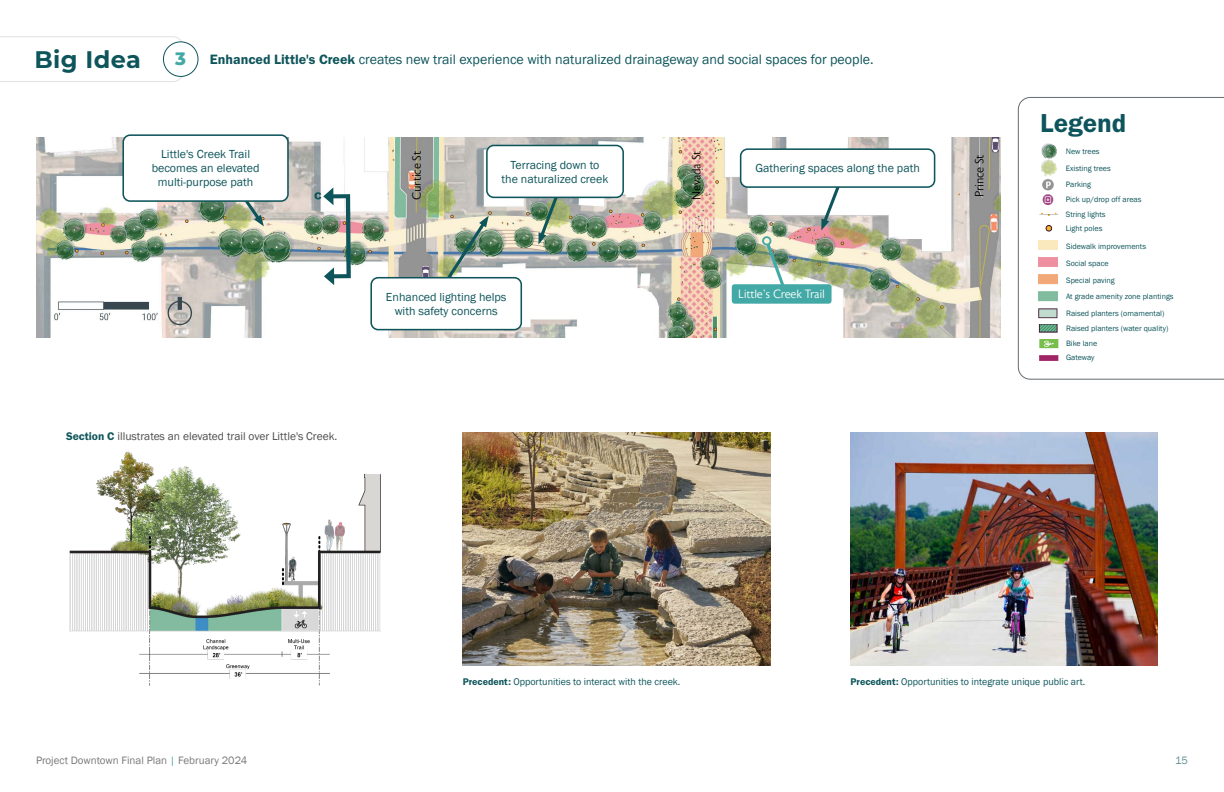
<style>
.page{position:relative;width:1224px;height:792px;background:#fff}
.page>*{position:absolute;margin:0;border:0;box-sizing:border-box;transform-origin:0 0}
.t1{font:26.9px "Franklin Gothic URW Dem";color:#0d545c}
.t2{font:700 24px "Montserrat";letter-spacing:.02em;color:#0e555b}
.t3{font:800 18px "Montserrat";color:#43a9a6}
.t4{font:14px "Franklin Gothic";color:#0e555b}
.t5{font:12px/14px "Franklin Gothic";color:#0e555b;text-align:center}
.t6{font:300 12px "Astoria Sans";letter-spacing:-.02em;color:#000}
.t7{font:300 12px "Astoria Sans";letter-spacing:-.02em;color:#fff}
.t8{font:11.5px "Franklin Gothic";color:#4d4d4f}
.t9{font:11px "Franklin Gothic";color:#77787b}
.t10{font:11px "Franklin Gothic";color:#629194}
.t11{font:10px "Franklin Gothic";color:#0e555b}
.t12{font:8px/14.5px "Franklin Gothic";color:#0e555b}
.s1{font-family:"Franklin Gothic URW Dem"}
.s2{font-family:"Franklin Gothic URW Dem";color:#0e555b}
.s3{color:#43a9a6}
</style>
<div class="page">
<img style="left:463px;top:432px;width:307px;height:234px">
<img style="left:851px;top:432px;width:307px;height:234px">
<svg style="left:0;top:36px;width:182px;height:46px"></svg>
<div style="left:163px;top:42px;width:35px;height:34px;background:#fff;border-radius:50%"></div>
<div style="left:163px;top:41px;width:36px;height:36px;border:1px solid #0e555b;border-radius:50%"></div>
<img style="left:69px;top:450px;width:312px;height:236px">
<svg style="left:1018px;top:97px;width:206px;height:283px"></svg>
<img style="left:1038px;top:209px;width:21px;height:11px">
<img style="left:1040px;top:143px;width:17px;height:34px">
<img style="left:1038px;top:309px;width:20px;height:10px">
<img style="left:1042px;top:178px;width:14px;height:29px">
<img style="left:1039px;top:324px;width:19px;height:10px">
<img style="left:1038px;top:338px;width:21px;height:12px">
<img style="left:1038px;top:223px;width:21px;height:11px">
<img style="left:1038px;top:354px;width:21px;height:9px">
<img style="left:1039px;top:240px;width:19px;height:64px">
<img style="left:36px;top:137px;width:964px;height:201px">
<svg style="left:764px;top:240px;width:23px;height:44px"></svg>
<div style="left:762px;top:236px;width:9px;height:10px;border:2px solid #43a9a6;border-radius:50%"></div>
<svg style="left:227px;top:202px;width:37px;height:24px"></svg>
<svg style="left:537px;top:198px;width:27px;height:46px"></svg>
<img style="left:430px;top:216px;width:59px;height:61px">
<svg style="left:820px;top:188px;width:24px;height:42px"></svg>
<svg style="left:315px;top:187px;width:36px;height:98px"></svg>
<div style="left:123px;top:135px;width:165px;height:66px;background:#fff;border-radius:7px"></div>
<div style="left:122px;top:134px;width:167px;height:68px;border:2px solid #0e555b;border-radius:7px"></div>
<div style="left:487px;top:145px;width:136px;height:52px;background:#fff;border-radius:7px"></div>
<div style="left:486px;top:145px;width:138px;height:53px;border:2px solid #0e555b;border-radius:7px"></div>
<div style="left:371px;top:278px;width:150px;height:52px;background:#fff;border-radius:7px"></div>
<div style="left:370px;top:277px;width:152px;height:53px;border:2px solid #0e555b;border-radius:7px"></div>
<div style="left:741px;top:149px;width:194px;height:38px;background:#fff;border-radius:7px"></div>
<div style="left:740px;top:148px;width:195px;height:40px;border:2px solid #0e555b;border-radius:7px"></div>
<div style="left:732px;top:284px;width:100px;height:20px;background:#43a9a6;border-radius:3px"></div>
<h2 class="t2" style="left:34px;top:42px;width:108px">Big Idea</h2>
<h3 class="t3" style="left:175px;top:46px;width:12px">3</h3>
<h3 class="t4" style="left:210px;top:51px;width:665px"><span class="s1">Enhanced Little's Creek</span> creates new trail experience with naturalized drainageway and social spaces for people.</h3>
<h1 class="t1" style="left:1040px;top:106px;width:88px">Legend</h1>
<h3 class="t5" style="left:152px;top:148px;width:109px">Little's Creek Trail becomes an elevated multi-purpose path</h3>
<h3 class="t5" style="left:502px;top:158px;width:108px">Terracing down to the naturalized creek</h3>
<h3 class="t6" style="left:410px;top:200px;width:50px;rotate:-90deg">Curtice St</h3>
<h3 class="t6" style="left:690px;top:200px;width:51px;rotate:-90deg">Nevada St</h3>
<h3 class="t6" style="left:973px;top:197px;width:44px;rotate:-90deg">Prince St</h3>
<h3 class="t5" style="left:755px;top:162px;width:166px">Gathering spaces along the path</h3>
<p class="t12" style="left:1066px;top:144px;width:35px">New trees</p>
<p class="t12" style="left:1066px;top:161px;width:47px">Existing trees</p>
<p class="t12" style="left:1066px;top:178px;width:27px">Parking</p>
<p class="t12" style="left:1066px;top:193px;width:77px">Pick up/drop off areas</p>
<p class="t12" style="left:1066px;top:207px;width:41px">String lights</p>
<p class="t12" style="left:1066px;top:221px;width:38px">Light poles</p>
<h3 class="t5" style="left:386px;top:290px;width:122px">Enhanced lighting helps with safety concerns</h3>
<h3 class="t7" style="left:738px;top:288px;width:88px">Little's Creek Trail</h3>
<p class="t12" style="left:1066px;top:239px;width:81px">Sidewalk improvements</p>
<p class="t12" style="left:1066px;top:273px;width:50px">Special paving</p>
<p class="t12" style="left:1066px;top:306px;width:100px">Raised planters (ornamental)</p>
<p class="t12" style="left:1066px;top:256px;width:44px">Social space</p>
<p class="t12" style="left:1066px;top:290px;width:109px">At grade amenity zone plantings</p>
<p class="t12" style="left:1066px;top:322px;width:104px">Raised planters (water quality)</p>
<p class="t12" style="left:1066px;top:336px;width:33px">Bike lane<br>Gateway</p>
<h3 class="t8" style="left:66px;top:429px;width:273px"><span class="s2">Section C</span> illustrates an elevated trail over Little's Creek.</h3>
<p class="t11" style="left:463px;top:675px;width:218px"><span class="s1">Precedent:</span> Opportunities to interact with the creek.</p>
<p class="t11" style="left:851px;top:675px;width:236px"><span class="s1">Precedent:</span> Opportunities to integrate unique public art.</p>
<h3 class="t9" style="left:36px;top:753px;width:213px">Project Downtown Final Plan <span class="s3">|</span> February 2024</h3>
<h3 class="t10" style="left:1175px;top:753px;width:14px">15</h3>
</div>
